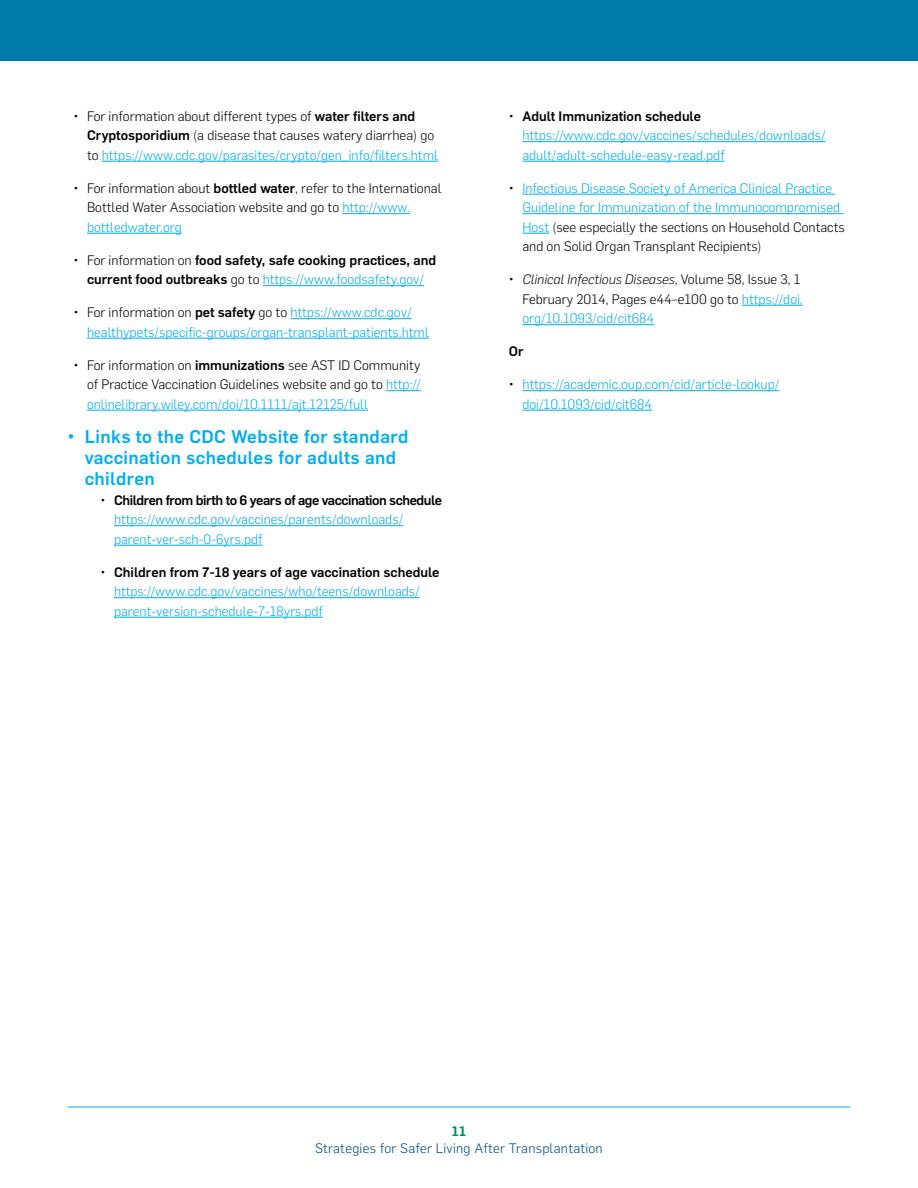
<style>
.page{position:relative;width:918px;height:1188px;background:#fff}
.page>*{position:absolute;margin:0;border:0;box-sizing:border-box;transform-origin:0 0}
.t1{font:500 18px/21px "Flama";letter-spacing:.02em;color:#00aeef}
.t2{font:300 13.5px/19.5px "Flama";color:#00aeef}
.t3{font:300 13.5px/19.5px "Flama";color:#000}
.t4{font:500 13.5px/19.5px "Flama";color:#000;text-align:center}
.t5{font:300 13.5px "Flama";letter-spacing:.02em;color:#004a80}
.t6{font:600 13.5px "Flama";color:#00906d}
.s1{font-weight:500}
.s2{color:#00aeef}
.s3{font-weight:300}
.s4{font-weight:300;color:#00aeef}
.s5{color:#000}
.s6{font-weight:500;color:#000}
.s7{font-style:italic}
</style>
<div class="page">
<hr style="left:68px;top:1107px;width:782px;height:1px;background:#00aeef">
<div style="left:0;top:0;width:918px;height:60px;background:#007cab"></div>
<hr style="left:102px;top:161px;width:336px;height:1px;background:#00aeef">
<hr style="left:342px;top:213px;width:68px;height:1px;background:#00aeef">
<hr style="left:87px;top:233px;width:95px;height:1px;background:#00aeef">
<hr style="left:263px;top:285px;width:161px;height:1px;background:#00aeef">
<hr style="left:290px;top:318px;width:122px;height:1px;background:#00aeef">
<hr style="left:87px;top:338px;width:342px;height:1px;background:#00aeef">
<hr style="left:386px;top:390px;width:35px;height:1px;background:#00aeef">
<hr style="left:87px;top:410px;width:281px;height:1px;background:#00aeef">
<hr style="left:114px;top:525px;width:289px;height:1px;background:#00aeef">
<hr style="left:114px;top:545px;width:149px;height:1px;background:#00aeef">
<hr style="left:114px;top:597px;width:306px;height:1px;background:#00aeef">
<hr style="left:114px;top:617px;width:209px;height:1px;background:#00aeef">
<hr style="left:522px;top:141px;width:304px;height:1px;background:#00aeef">
<hr style="left:522px;top:161px;width:203px;height:1px;background:#00aeef">
<hr style="left:522px;top:194px;width:313px;height:1px;background:#00aeef">
<hr style="left:522px;top:213px;width:321px;height:1px;background:#00aeef">
<svg style="left:522px;top:233px;width:27px;height:1px"></svg>
<hr style="left:742px;top:305px;width:61px;height:1px;background:#00aeef">
<hr style="left:522px;top:324px;width:132px;height:1px;background:#00aeef">
<hr style="left:522px;top:390px;width:257px;height:1px;background:#00aeef">
<hr style="left:522px;top:410px;width:130px;height:1px;background:#00aeef">
<p class="t3" style="left:87px;top:106px;width:353px;text-indent:-14px">• For information about different types of <span class="s1">water filters and<br>Cryptosporidium</span> (a disease that causes watery diarrhea) go to <span class="s2">https://www.cdc.gov/parasites/crypto/gen_info/filters.html</span></p>
<p class="t3" style="left:87px;top:178px;width:356px;text-indent:-14px">• For information about <span class="s1">bottled water</span>, refer to the International<br>Bottled Water Association website and go to <span class="s2">http://www. bottledwater.org</span></p>
<p class="t4" style="left:74px;top:249px;width:364px"><span class="s3">• For information on</span> food safety, safe cooking practices, and current food outbreaks <span class="s3">go to</span> <span class="s4">https://www.foodsafety.gov/</span></p>
<p class="t2" style="left:87px;top:302px;width:343px;text-indent:-14px"><span class="s5">• For information on</span> <span class="s6">pet safety</span> <span class="s5">go to</span> https://www.cdc.gov/ healthypets/specific-groups/organ-transplant-patients.html</p>
<p class="t3" style="left:87px;top:354px;width:336px;text-align:justify;text-indent:-14px">• For information on <span class="s1">immunizations</span> see AST ID Community of Practice Vaccination Guidelines website and go to <span class="s2">http:// onlinelibrary.wiley.com/doi/10.1111/ajt.12125/full</span></p>
<h1 class="t1" style="left:85px;top:425px;width:325px;text-indent:-17px">• Links to the CDC Website for standard vaccination schedules for adults and children</h1>
<p class="t2" style="left:114px;top:490px;width:330px;text-indent:-14px"><span class="s5">•</span> <span class="s6">Children from birth to 6 years of age vaccination schedule </span>https://www.cdc.gov/vaccines/parents/downloads/ parent-ver-sch-0-6yrs.pdf</p>
<p class="t2" style="left:114px;top:562px;width:327px;text-indent:-14px"><span class="s5">•</span> <span class="s6">Children from 7-18 years of age vaccination schedule </span>https://www.cdc.gov/vaccines/who/teens/downloads/ parent-version-schedule-7-18yrs.pdf</p>
<p class="t2" style="left:522px;top:106px;width:305px;text-indent:-14px"><span class="s5">•</span> <span class="s6">Adult Immunization schedule </span>https://www.cdc.gov/vaccines/schedules/downloads/ adult/adult-schedule-easy-read.pdf</p>
<p class="t2" style="left:522px;top:178px;width:324px;text-indent:-14px"><span class="s5">•</span> Infectious Disease Society of America Clinical Practice Guideline for Immunization of the Immunocompromised Host <span class="s5">(see especially the sections on Household Contacts and on Solid Organ Transplant Recipients)</span></p>
<p class="t3" style="left:522px;top:269px;width:282px;text-indent:-14px">• <span class="s7">Clinical Infectious Diseases</span>, Volume 58, Issue 3, 1<br>February 2014, Pages e44–e100 go to <span class="s2">https://doi. org/10.1093/cid/cit684</span></p>
<p class="t4" style="left:509px;top:341px;width:16px">Or</p>
<p class="t2" style="left:522px;top:374px;width:258px;text-indent:-14px"><span class="s5">•</span> https://academic.oup.com/cid/article-lookup/ doi/10.1093/cid/cit684</p>
<p class="t6" style="left:452px;top:1122px;width:16px">11</p>
<p class="t5" style="left:315px;top:1139px;width:289px">Strategies for Safer Living After Transplantation</p>
</div>
